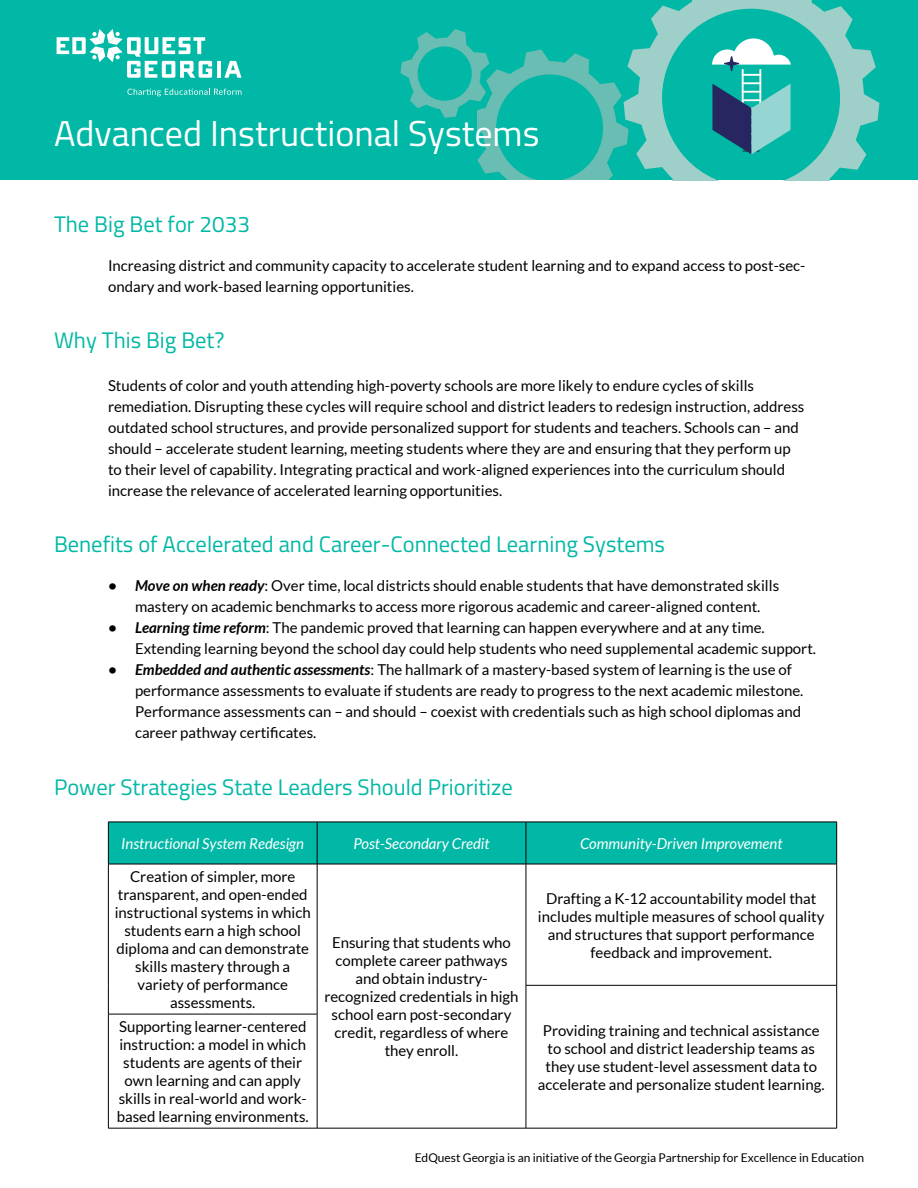
<style>
.page{position:relative;width:918px;height:1188px;background:#fff}
.page>*{position:absolute;margin:0;border:0;box-sizing:border-box;transform-origin:0 0}
.t1{font:36px "Cairo";color:#fff}
.t2{font:22.5px "Cairo";color:#00b8a5}
.t3{font:15px/18px "Lato";color:#000;text-align:center}
.t4{font:italic 15px "Lato";color:#fff}
.t5{font:12px "Lato";color:#000}
.s1{font-weight:700;font-style:italic}
</style>
<div class="page">
<div style="left:0;top:0;width:918px;height:180px;background:#00b8a5"></div>
<svg style="left:127px;top:89px;width:115px;height:7px"></svg>
<svg style="left:57px;top:29px;width:155px;height:49px"></svg>
<hr style="left:217px;top:61px;width:4px;height:17px;background:#fff">
<svg style="left:224px;top:61px;width:18px;height:17px"></svg>
<svg style="left:629px;top:0;width:250px;height:180px"></svg>
<svg style="left:400px;top:29px;width:229px;height:151px"></svg>
<div style="left:109px;top:823px;width:727px;height:41px;background:#00b8a5"></div>
<hr style="left:108px;top:822px;width:209px;height:1px;background:#000">
<hr style="left:108px;top:822px;width:1px;height:42px;background:#000">
<hr style="left:317px;top:822px;width:209px;height:1px;background:#000">
<hr style="left:317px;top:822px;width:1px;height:42px;background:#000">
<hr style="left:526px;top:822px;width:311px;height:1px;background:#000">
<hr style="left:526px;top:822px;width:1px;height:42px;background:#000">
<hr style="left:836px;top:822px;width:1px;height:42px;background:#000">
<hr style="left:108px;top:864px;width:209px;height:1px;background:#000">
<hr style="left:108px;top:864px;width:1px;height:121px;background:#000">
<svg style="left:108px;top:985px;width:1px;height:29px"></svg>
<hr style="left:317px;top:864px;width:209px;height:1px;background:#000">
<hr style="left:317px;top:864px;width:1px;height:121px;background:#000">
<svg style="left:317px;top:985px;width:1px;height:29px"></svg>
<hr style="left:317px;top:1128px;width:209px;height:1px;background:#000">
<hr style="left:526px;top:864px;width:311px;height:1px;background:#000">
<hr style="left:526px;top:864px;width:1px;height:121px;background:#000">
<hr style="left:836px;top:864px;width:1px;height:121px;background:#000">
<hr style="left:526px;top:985px;width:311px;height:1px;background:#000">
<svg style="left:526px;top:986px;width:1px;height:28px"></svg>
<svg style="left:836px;top:986px;width:1px;height:28px"></svg>
<hr style="left:526px;top:1014px;width:1px;height:114px;background:#000">
<hr style="left:836px;top:1014px;width:1px;height:114px;background:#000">
<hr style="left:526px;top:1128px;width:311px;height:1px;background:#000">
<hr style="left:108px;top:1014px;width:209px;height:1px;background:#000">
<hr style="left:108px;top:1014px;width:1px;height:114px;background:#000">
<hr style="left:317px;top:1014px;width:1px;height:114px;background:#000">
<hr style="left:108px;top:1128px;width:209px;height:1px;background:#000">
<h1 class="t1" style="left:54px;top:107px;width:487px">Advanced Instructional Systems</h1>
<h2 class="t2" style="left:54px;top:207px;width:198px">The Big Bet for 2033</h2>
<p class="t3" style="left:108px;top:255px;width:699px;line-height:21px;text-align:left">Increasing district and community capacity to accelerate student learning and to expand access to post-sec&shy;ondary and work-based learning opportunities.</p>
<h2 class="t2" style="left:54px;top:324px;width:172px">Why This Big Bet?</h2>
<p class="t3" style="left:108px;top:375px;width:698px;line-height:21px;text-align:left">Students of color and youth attending high-poverty schools are more likely to endure cycles of skills remediation. Disrupting these cycles will require school and district leaders to redesign instruction, address outdated school structures, and provide personalized support for students and teachers. Schools can – and should – accelerate student learning, meeting students where they are and ensuring that they perform up to their level of capability. Integrating practical and work-aligned experiences into the curriculum should increase the relevance of accelerated learning opportunities.</p>
<h2 class="t2" style="left:54px;top:528px;width:613px">Benefits of Accelerated and Career-Connected Learning Systems</h2>
<p class="t3" style="left:108px;top:575px;width:673px;line-height:21px"><span class="s1">• Move on when ready</span>: Over time, local districts should enable students that have demonstrated skills mastery on academic benchmarks to access more rigorous academic and career-aligned content.</p>
<p class="t3" style="left:135px;top:617px;width:683px;line-height:21px;text-align:left;text-indent:-27px"><span class="s1">• Learning time reform</span>: The pandemic proved that learning can happen everywhere and at any time.<br>Extending learning beyond the school day could help students who need supplemental academic support.</p>
<p class="t3" style="left:135px;top:659px;width:670px;line-height:21px;text-align:left;text-indent:-27px"><span class="s1">• Embedded and authentic assessments</span>: The hallmark of a mastery-based system of learning is the use of performance assessments to evaluate if students are ready to progress to the next academic milestone.<br>Performance assessments can – and should – coexist with credentials such as high school diplomas and career pathway certificates.</p>
<h2 class="t2" style="left:54px;top:770px;width:460px">Power Strategies State Leaders Should Prioritize</h2>
<p class="t4" style="left:121px;top:835px;width:184px">Instructional System Redesign</p>
<p class="t4" style="left:353px;top:835px;width:138px">Post-Secondary Credit</p>
<p class="t4" style="left:580px;top:835px;width:204px">Community-Driven Improvement</p>
<p class="t3" style="left:115px;top:868px;width:198px">Creation of simpler, more transparent, and open-ended instructional systems in which students earn a high school diploma and can demonstrate skills mastery through a variety of performance assessments.</p>
<p class="t3" style="left:538px;top:889px;width:288px">Drafting a K-12 accountability model that includes multiple measures of school quality and structures that support performance feedback and improvement.</p>
<p class="t3" style="left:324px;top:934px;width:196px">Ensuring that students who complete career pathways and obtain industry&shy;recognized credentials in high school earn post-secondary credit, regardless of where they enroll.</p>
<p class="t3" style="left:117px;top:1018px;width:194px">Supporting learner-centered instruction: a model in which students are agents of their own learning and can apply skills in real-world and work&shy;based learning environments.</p>
<p class="t3" style="left:538px;top:1021px;width:288px">Providing training and technical assistance to school and district leadership teams as they use student-level assessment data to accelerate and personalize student learning.</p>
<p class="t5" style="left:415px;top:1151px;width:451px">EdQuest Georgia is an initiative of the Georgia Partnership for Excellence in Education</p>
</div>
